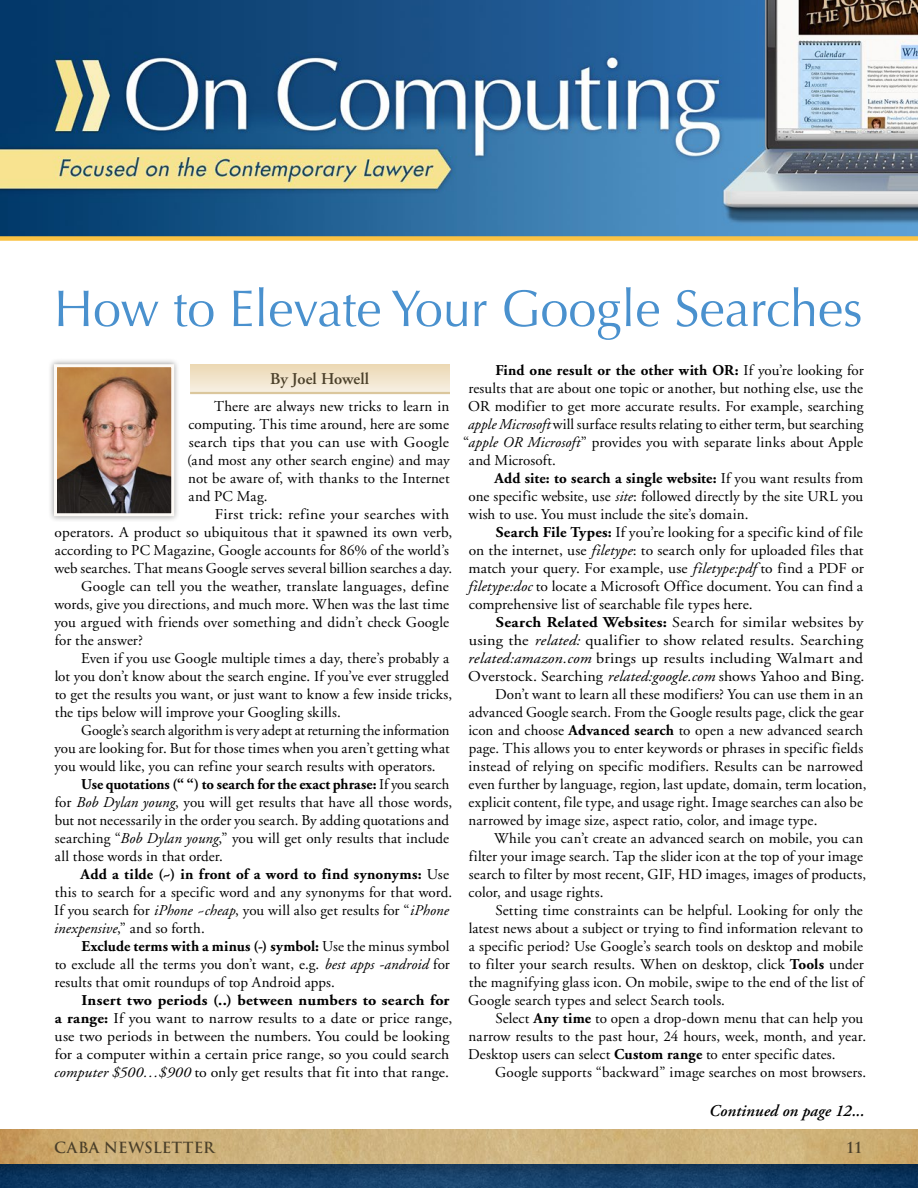
<style>
.page{position:relative;width:918px;height:1188px;background:#fff}
.page>*{position:absolute;margin:0;border:0;box-sizing:border-box;transform-origin:0 0}
.t1{font:51.75px "Optima";color:#4a91ce}
.t2{font:italic 600 16.5px "Adobe Garamond";letter-spacing:.005em;color:#000}
.t3{font:600 16.5px "Adobe Garamond";color:#4b402a}
.t4{font:15px/18px "Adobe Garamond";letter-spacing:.01em;color:#000;text-align:justify}
.t5{font:15px/18px "Adobe Garamond";letter-spacing:.01em;color:#000;scale:1.05 1}
.t6{font:700 15px "Adobe Garamond";letter-spacing:.005em;color:#000}
.t7{font:15px "Adobe Garamond";letter-spacing:.01em;color:#000;scale:1.08 1}
.t8{font:15px "Adobe Garamond";letter-spacing:.01em;color:#000;scale:1.07 1}
.t9{font:15px "Adobe Garamond";letter-spacing:.01em;color:#000;scale:1.09 1}
.t10{font:700 15px "Trajan Pro";letter-spacing:.01em;color:#4b402a}
.s1{font-weight:400}
.s2{font-style:italic}
.s3{font-weight:700}
</style>
<div class="page">
<img style="left:0;top:1179px;width:918px;height:9px">
<div style="left:0;top:1128px;width:918px;height:51px;background:#000;opacity:.2"></div>
<img style="left:0;top:1130px;width:918px;height:34px">
<img style="left:0;top:0;width:918px;height:241px">
<div style="left:190px;top:364px;width:260px;height:28px;background:linear-gradient(to bottom,#ecd8b2,#f7efe1)"></div>
<hr style="left:190px;top:392px;width:260px;height:2px;background:#dbc79d">
<div style="left:48px;top:358px;width:133px;height:165px;background:#000;opacity:.39"></div>
<img style="left:52px;top:363px;width:124px;height:155px">
<h1 class="t1" style="left:54px;top:278px;width:810px">How to Elevate Your Google Searches</h1>
<p class="t3" style="left:270px;top:369px;width:100px">By Joel Howell</p>
<p class="t4" style="left:187px;top:397px;width:264px;text-indent:27px">There are always new tricks to learn in computing. This time around, here are some search tips that you can use with Google (and most any other search engine) and may not be aware of, with thanks to the Internet and PC Mag.</p>
<p class="t5" style="left:215px;top:505px;width:225px">First trick: refine your searches with</p>
<p class="t4" style="left:55px;top:523px;width:399px">operators. A product so ubiquitous that it spawned its own verb,</p>
<p class="t4" style="left:55px;top:541px;width:396px">according to PC Magazine, Google accounts for 86% of the world’s</p>
<p class="t4" style="left:54px;top:559px;width:399px">web searches. That means Google serves several billion searches a day.</p>
<p class="t4" style="left:81px;top:577px;width:369px">Google can tell you the weather, translate languages, define</p>
<p class="t4" style="left:54px;top:595px;width:396px">words, give you directions, and much more. When was the last time</p>
<p class="t4" style="left:54px;top:613px;width:396px">you argued with friends over something and didn’t check Google</p>
<p class="t4" style="left:55px;top:631px;width:90px">for the answer?</p>
<p class="t4" style="left:81px;top:649px;width:370px">Even if you use Google multiple times a day, there’s probably a</p>
<p class="t4" style="left:55px;top:667px;width:396px">lot you don’t know about the search engine. If you’ve ever struggled</p>
<p class="t4" style="left:55px;top:685px;width:399px">to get the results you want, or just want to know a few inside tricks,</p>
<p class="t4" style="left:55px;top:703px;width:288px">the tips below will improve your Googling skills.</p>
<p class="t4" style="left:81px;top:721px;width:370px">Google’s search algorithm is very adept at returning the information</p>
<p class="t4" style="left:54px;top:739px;width:397px">you are looking for. But for those times when you aren’t getting what</p>
<p class="t4" style="left:54px;top:757px;width:383px">you would like, you can refine your search results with operators.</p>
<p class="t6" style="left:81px;top:776px;width:370px">Use quotations (“ “) to search for the exact phrase: <span class="s1">If you search</span></p>
<p class="t4" style="left:55px;top:793px;width:399px">for <span class="s2">Bob Dylan young</span>, you will get results that have all those words,</p>
<p class="t4" style="left:55px;top:811px;width:396px">but not necessarily in the order you search. By adding quotations and</p>
<p class="t4" style="left:55px;top:829px;width:395px">searching “<span class="s2">Bob Dylan young</span>,” you will get only results that include</p>
<p class="t4" style="left:55px;top:847px;width:170px">all those words in that order.</p>
<p class="t6" style="left:81px;top:866px;width:370px">Add a tilde (~) in front of a word to find synonyms: <span class="s1">Use</span></p>
<p class="t4" style="left:55px;top:883px;width:399px">this to search for a specific word and any synonyms for that word.</p>
<p class="t4" style="left:54px;top:901px;width:396px">If you search for <span class="s2">iPhone ~cheap</span>, you will also get results for “<span class="s2">iPhone</span></p>
<p class="t4" style="left:53px;top:919px;width:153px"><span class="s2">inexpensive</span>,” and so forth.</p>
<p class="t6" style="left:81px;top:938px;width:369px">Exclude terms with a minus (-) symbol: <span class="s1">Use the minus symbol</span></p>
<p class="t4" style="left:55px;top:955px;width:397px">to exclude all the terms you don’t want, e.g. <span class="s2">best apps -android</span> for</p>
<p class="t4" style="left:54px;top:973px;width:282px">results that omit roundups of top Android apps.</p>
<p class="t5" style="left:53px;top:991px;width:382px;text-indent:28px"><span class="s3">Insert two periods (..) between numbers to search for a range:</span> If you want to narrow results to a date or price range, use two periods in between the numbers. You could be looking for a computer within a certain price range, so you could search <span class="s2">computer $500…$900</span> to only get results that fit into that range.</p>
<p class="t6" style="left:495px;top:362px;width:370px">Find one result or the other with OR: <span class="s1">If you’re looking for</span></p>
<p class="t4" style="left:468px;top:379px;width:396px">results that are about one topic or another, but nothing else, use the</p>
<p class="t4" style="left:468px;top:397px;width:397px">OR modifier to get more accurate results. For example, searching</p>
<p class="t4" style="left:467px;top:415px;width:398px"><span class="s2">apple Microsoft</span> will surface results relating to either term, but searching</p>
<p class="t4" style="left:463px;top:433px;width:401px">“<span class="s2">apple OR Microsoft</span>” provides you with separate links about Apple</p>
<p class="t4" style="left:469px;top:451px;width:89px">and Microsoft.</p>
<p class="t6" style="left:495px;top:470px;width:370px">Add site: to search a single website: <span class="s1">If you want results from</span></p>
<p class="t4" style="left:469px;top:487px;width:396px">one specific website, use <span class="s2">site</span>: followed directly by the site URL you</p>
<p class="t4" style="left:468px;top:505px;width:282px">wish to use. You must include the site’s domain.</p>
<p class="t4" style="left:496px;top:523px;width:369px"><span class="s3">Search File Types:</span> If you’re looking for a specific kind of file</p>
<p class="t4" style="left:469px;top:541px;width:397px">on the internet, use <span class="s2">filetype</span>: to search only for uploaded files that</p>
<p class="t4" style="left:469px;top:559px;width:397px">match your query. For example, use <span class="s2">filetype:pdf</span> to find a PDF or</p>
<p class="t4" style="left:468px;top:577px;width:397px"><span class="s2">filetype:doc</span> to locate a Microsoft Office document. You can find a</p>
<p class="t4" style="left:469px;top:595px;width:286px">comprehensive list of searchable file types here.</p>
<p class="t7" style="left:496px;top:614px;width:342px"><span class="s3">Search Related Websites:</span> Search for similar websites by</p>
<p class="t7" style="left:469px;top:632px;width:367px">using the <span class="s2">related:</span> qualifier to show related results. Searching</p>
<p class="t9" style="left:468px;top:650px;width:364px"><span class="s2">related:amazon.com</span> brings up results including Walmart and</p>
<p class="t8" style="left:468px;top:668px;width:372px">Overstock. Searching <span class="s2">related:google.com</span> shows Yahoo and Bing.</p>
<p class="t4" style="left:495px;top:685px;width:370px">Don’t want to learn all these modifiers? You can use them in an</p>
<p class="t4" style="left:469px;top:703px;width:397px">advanced Google search. From the Google results page, click the gear</p>
<p class="t4" style="left:468px;top:721px;width:396px">icon and choose <span class="s3">Advanced search</span> to open a new advanced search</p>
<p class="t4" style="left:469px;top:739px;width:396px">page. This allows you to enter keywords or phrases in specific fields</p>
<p class="t4" style="left:468px;top:757px;width:396px">instead of relying on specific modifiers. Results can be narrowed</p>
<p class="t4" style="left:469px;top:775px;width:399px">even further by language, region, last update, domain, term location,</p>
<p class="t4" style="left:469px;top:793px;width:396px">explicit content, file type, and usage right. Image searches can also be</p>
<p class="t4" style="left:468px;top:811px;width:350px">narrowed by image size, aspect ratio, color, and image type.</p>
<p class="t4" style="left:494px;top:829px;width:371px">While you can’t create an advanced search on mobile, you can</p>
<p class="t4" style="left:469px;top:847px;width:396px">filter your image search. Tap the slider icon at the top of your image</p>
<p class="t4" style="left:469px;top:865px;width:399px">search to filter by most recent, GIF, HD images, images of products,</p>
<p class="t4" style="left:469px;top:883px;width:136px">color, and usage rights.</p>
<p class="t4" style="left:495px;top:901px;width:369px">Setting time constraints can be helpful. Looking for only the</p>
<p class="t4" style="left:469px;top:919px;width:396px">latest news about a subject or trying to find information relevant to</p>
<p class="t4" style="left:469px;top:937px;width:396px">a specific period? Use Google’s search tools on desktop and mobile</p>
<p class="t4" style="left:469px;top:955px;width:397px">to filter your search results. When on desktop, click <span class="s3">Tools</span> under</p>
<p class="t4" style="left:469px;top:973px;width:396px">the magnifying glass icon. On mobile, swipe to the end of the list of</p>
<p class="t4" style="left:468px;top:991px;width:258px">Google search types and select Search tools.</p>
<p class="t4" style="left:495px;top:1009px;width:369px">Select <span class="s3">Any time</span> to open a drop-down menu that can help you</p>
<p class="t4" style="left:468px;top:1027px;width:399px">narrow results to the past hour, 24 hours, week, month, and year.</p>
<p class="t4" style="left:468px;top:1045px;width:369px">Desktop users can select <span class="s3">Custom range</span> to enter specific dates.</p>
<p class="t4" style="left:495px;top:1063px;width:372px">Google supports “backward” image searches on most browsers.</p>
<p class="t2" style="left:709px;top:1102px;width:157px">Continued on page 12...</p>
<p class="t10" style="left:54px;top:1138px;width:162px">CABA NEWSLETTER</p>
<p class="t10" style="left:846px;top:1138px;width:19px">11</p>
</div>
